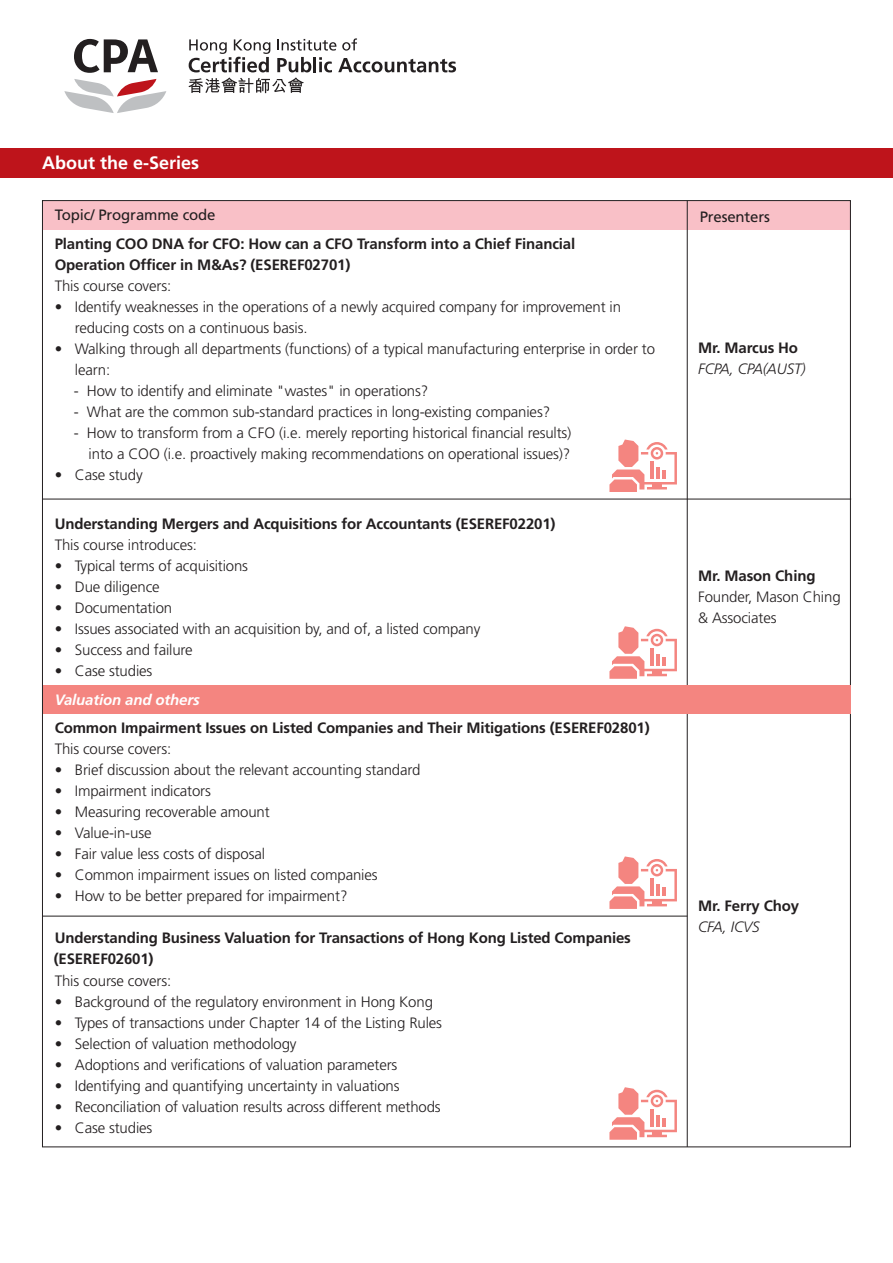
<style>
.page{position:relative;width:893px;height:1263px;background:#fff}
.page>*{position:absolute;margin:0;border:0;box-sizing:border-box;transform-origin:0 0}
.t1{font:700 18px "Frutiger";color:#fff}
.t2{font:300 15px/21px "Frutiger";letter-spacing:-.01em;color:#231f20}
.t3{font:700 15px/21px "Frutiger";letter-spacing:-.01em;color:#231f20}
.t4{font:15px "Frutiger";letter-spacing:-.01em;color:#231f20}
.t5{font:italic 300 15px "Frutiger";letter-spacing:-.01em;color:#231f20}
.t6{font:italic 700 15px "Frutiger";letter-spacing:-.01em;color:#fff}
</style>
<div class="page">
<svg style="left:74px;top:39px;width:84px;height:34px"></svg>
<svg style="left:188px;top:38px;width:268px;height:55px"></svg>
<svg style="left:64px;top:79px;width:102px;height:34px"></svg>
<div style="left:0;top:148px;width:893px;height:30px;background:#be141b"></div>
<svg style="left:609px;top:439px;width:68px;height:53px"></svg>
<div style="left:43px;top:201px;width:807px;height:29px;background:#f9c0c7"></div>
<hr style="left:687px;top:201px;width:1px;height:946px;background:#231f20">
<hr style="left:43px;top:499px;width:808px;height:1px;background:#231f20">
<hr style="left:43px;top:916px;width:644px;height:1px;background:#231f20">
<div style="left:43px;top:685px;width:808px;height:29px;background:#f48580"></div>
<svg style="left:609px;top:626px;width:68px;height:53px"></svg>
<svg style="left:609px;top:856px;width:68px;height:53px"></svg>
<svg style="left:609px;top:1087px;width:68px;height:53px"></svg>
<p class="t1" style="left:42px;top:153px;width:159px">About the e-Series</p>
<p class="t4" style="left:55px;top:206px;width:162px">Topic/ Programme code</p>
<p class="t3" style="left:55px;top:233px;width:522px">Planting COO DNA for CFO: How can a CFO Transform into a Chief Financial<br>Operation Officer in M&amp;As? (ESEREF02701)</p>
<p class="t2" style="left:55px;top:275px;width:118px">This course covers:</p>
<p class="t2" style="left:75px;top:296px;width:548px;text-indent:-20px">• Identify weaknesses in the operations of a newly acquired company for improvement in reducing costs on a continuous basis.</p>
<p class="t2" style="left:75px;top:338px;width:582px;text-indent:-20px">• Walking through all departments (functions) of a typical manufacturing enterprise in order to learn:</p>
<p class="t2" style="left:74px;top:380px;width:356px">- How to identify and eliminate "wastes" in operations?</p>
<p class="t2" style="left:74px;top:401px;width:478px">- What are the common sub-standard practices in long-existing companies?</p>
<p class="t2" style="left:74px;top:422px;width:499px;text-align:right">- How to transform from a CFO (i.e. merely reporting historical financial results) into a COO (i.e. proactively making recommendations on operational issues)?</p>
<p class="t2" style="left:55px;top:464px;width:89px">• Case study</p>
<p class="t3" style="left:55px;top:514px;width:502px">Understanding Mergers and Acquisitions for Accountants (ESEREF02201)</p>
<p class="t2" style="left:55px;top:535px;width:144px">This course introduces:</p>
<p class="t2" style="left:55px;top:556px;width:195px">• Typical terms of acquisitions</p>
<p class="t2" style="left:55px;top:577px;width:106px">• Due diligence</p>
<p class="t2" style="left:55px;top:598px;width:119px">• Documentation</p>
<p class="t2" style="left:55px;top:619px;width:427px">• Issues associated with an acquisition by, and of, a listed company</p>
<p class="t2" style="left:55px;top:640px;width:139px">• Success and failure</p>
<p class="t2" style="left:55px;top:661px;width:99px">• Case studies</p>
<p class="t6" style="left:55px;top:691px;width:146px">Valuation and others</p>
<p class="t3" style="left:55px;top:718px;width:596px">Common Impairment Issues on Listed Companies and Their Mitigations (ESEREF02801)</p>
<p class="t2" style="left:55px;top:739px;width:118px">This course covers:</p>
<p class="t2" style="left:55px;top:760px;width:367px">• Brief discussion about the relevant accounting standard</p>
<p class="t2" style="left:55px;top:781px;width:158px">• Impairment indicators</p>
<p class="t2" style="left:55px;top:802px;width:216px">• Measuring recoverable amount</p>
<p class="t2" style="left:55px;top:823px;width:98px">• Value-in-use</p>
<p class="t2" style="left:55px;top:844px;width:212px">• Fair value less costs of disposal</p>
<p class="t2" style="left:55px;top:865px;width:324px">• Common impairment issues on listed companies</p>
<p class="t2" style="left:55px;top:886px;width:294px">• How to be better prepared for impairment?</p>
<p class="t3" style="left:54px;top:928px;width:579px">Understanding Business Valuation for Transactions of Hong Kong Listed Companies (ESEREF02601)</p>
<p class="t2" style="left:55px;top:970px;width:118px">This course covers:</p>
<p class="t2" style="left:55px;top:991px;width:380px">• Background of the regulatory environment in Hong Kong</p>
<p class="t2" style="left:55px;top:1012px;width:389px">• Types of transactions under Chapter 14 of the Listing Rules</p>
<p class="t2" style="left:55px;top:1033px;width:243px">• Selection of valuation methodology</p>
<p class="t2" style="left:55px;top:1054px;width:344px">• Adoptions and verifications of valuation parameters</p>
<p class="t2" style="left:55px;top:1075px;width:346px">• Identifying and quantifying uncertainty in valuations</p>
<p class="t2" style="left:55px;top:1096px;width:388px">• Reconciliation of valuation results across different methods</p>
<p class="t2" style="left:55px;top:1117px;width:99px">• Case studies</p>
<p class="t4" style="left:700px;top:208px;width:72px">Presenters</p>
<p class="t3" style="left:698px;top:338px;width:101px">Mr. Marcus Ho</p>
<p class="t5" style="left:698px;top:361px;width:109px">FCPA, CPA(AUST)</p>
<p class="t3" style="left:698px;top:565px;width:119px">Mr. Mason Ching</p>
<p class="t2" style="left:698px;top:586px;width:144px">Founder, Mason Ching &amp; Associates</p>
<p class="t3" style="left:698px;top:895px;width:102px">Mr. Ferry Choy</p>
<p class="t5" style="left:698px;top:918px;width:63px">CFA, ICVS</p>
</div>
